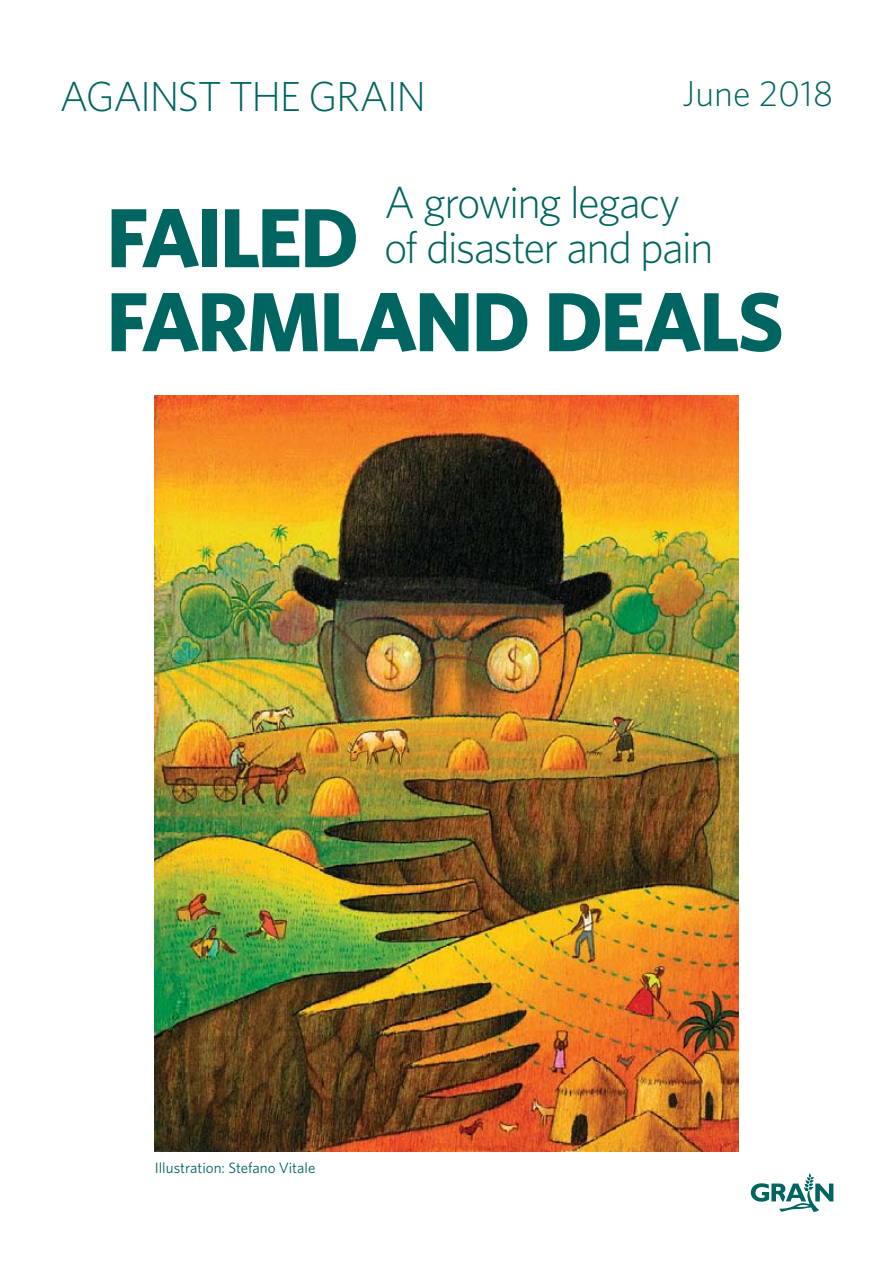
<style>
.page{position:relative;width:893px;height:1263px;background:#fff}
.page>*{position:absolute;margin:0;border:0;box-sizing:border-box;transform-origin:0 0}
.Doc_title{font:700 84px "Whitney";letter-spacing:-.035em;color:#006561}
.Doc_subtitle{font:300 45px "Whitney";letter-spacing:-.04em;color:#006561}
.type_of_document{font:300 42px "Whitney";letter-spacing:-.04em;color:#006561}
.Main_date{font:300 36px "Whitney";color:#006561}
.Photo_caption{font:15px "Whitney";color:#006561}
</style>
<div class="page">
<svg style="left:751px;top:1173px;width:82px;height:39px"></svg>
<img style="left:155px;top:396px;width:583px;height:756px">
<p class="type_of_document" style="left:60px;top:72px;width:368px">AGAINST THE GRAIN</p>
<p class="Main_date" style="left:683px;top:73px;width:152px">June 2018</p>
<p class="Doc_subtitle" style="left:384px;top:176px;width:298px">A growing legacy</p>
<p class="Doc_subtitle" style="left:384px;top:221px;width:331px">of disaster and pain</p>
<p class="Doc_title" style="left:106px;top:187px;width:254px">FAILED</p>
<p class="Doc_title" style="left:106px;top:271px;width:679px">FARMLAND DEALS</p>
<p class="Photo_caption" style="left:155px;top:1158px;width:162px">Illustration: Stefano Vitale</p>
</div>
